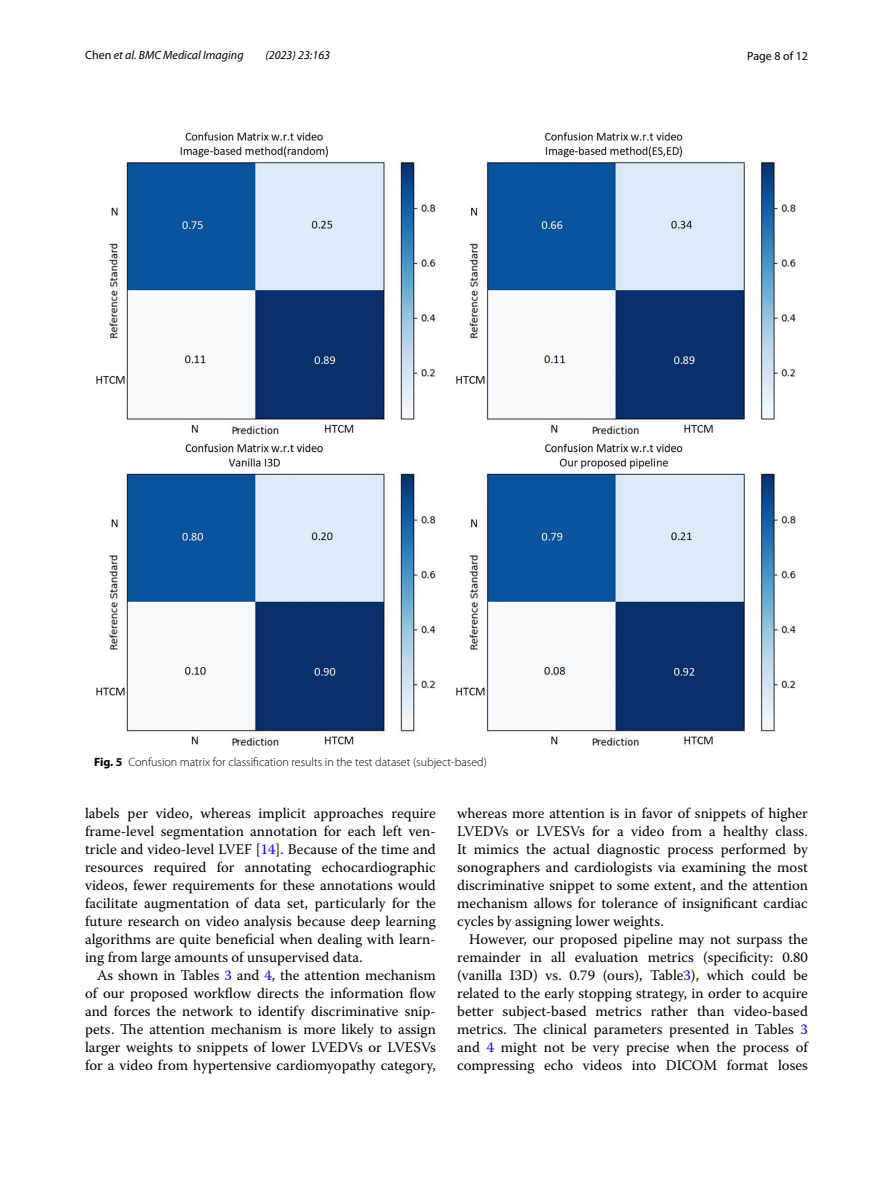
<style>
.page{position:relative;width:893px;height:1187px;background:#fff}
.page>*{position:absolute;margin:0;border:0;box-sizing:border-box;transform-origin:0 0}
.t1{font:14.7px/18px "Warnock Pro";color:#000;text-align:justify}
.t2{font:300 12px "Myriad Pro";color:#000}
.t3{font:italic 12px "Myriad Pro";color:#000}
.t4{font:12px "Myriad Pro";color:#000}
.s1{font-style:normal}
.s2{font-weight:700}
.s3{color:#00f}
</style>
<div class="page">
<img style="left:96px;top:133px;width:700px;height:613px">
<p class="t3" style="left:85px;top:48px;width:160px"><span class="s1">Chen</span> et al. BMC Medical Imaging</p>
<p class="t3" style="left:265px;top:48px;width:66px">(2023) 23:163</p>
<p class="t4" style="left:747px;top:48px;width:62px">Page 8 of 12</p>
<p class="t2" style="left:94px;top:755px;width:394px"><span class="s2">Fig. 5</span> Confusion matrix for classification results in the test dataset (subject-based)</p>
<p class="t1" style="left:85px;top:803px;width:352px">labels per video, whereas implicit approaches require frame-level segmentation annotation for each left ven&shy;tricle and video-level LVEF [<span class="s3">14</span>]. Because of the time and resources required for annotating echocardiographic videos, fewer requirements for these annotations would facilitate augmentation of data set, particularly for the future research on video analysis because deep learning algorithms are quite beneficial when dealing with learn&shy;ing from large amounts of unsupervised data.</p>
<p class="t1" style="left:85px;top:965px;width:352px;text-indent:12px">As shown in Tables <span class="s3">3</span> and <span class="s3">4</span>, the attention mechanism of our proposed workflow directs the information flow and forces the network to identify discriminative snip&shy;pets. The attention mechanism is more likely to assign larger weights to snippets of lower LVEDVs or LVESVs for a video from hypertensive cardiomyopathy category,</p>
<p class="t1" style="left:457px;top:803px;width:352px">whereas more attention is in favor of snippets of higher LVEDVs or LVESVs for a video from a healthy class.<br>It mimics the actual diagnostic process performed by sonographers and cardiologists via examining the most discriminative snippet to some extent, and the attention mechanism allows for tolerance of insignificant cardiac cycles by assigning lower weights.</p>
<p class="t1" style="left:457px;top:929px;width:352px;text-indent:12px">However, our proposed pipeline may not surpass the remainder in all evaluation metrics (specificity: 0.80 (vanilla I3D) vs. 0.79 (ours), Table<span class="s3">3</span>), which could be related to the early stopping strategy, in order to acquire better subject-based metrics rather than video-based metrics. The clinical parameters presented in Tables <span class="s3">3 </span>and <span class="s3">4</span> might not be very precise when the process of compressing echo videos into DICOM format loses</p>
</div>
